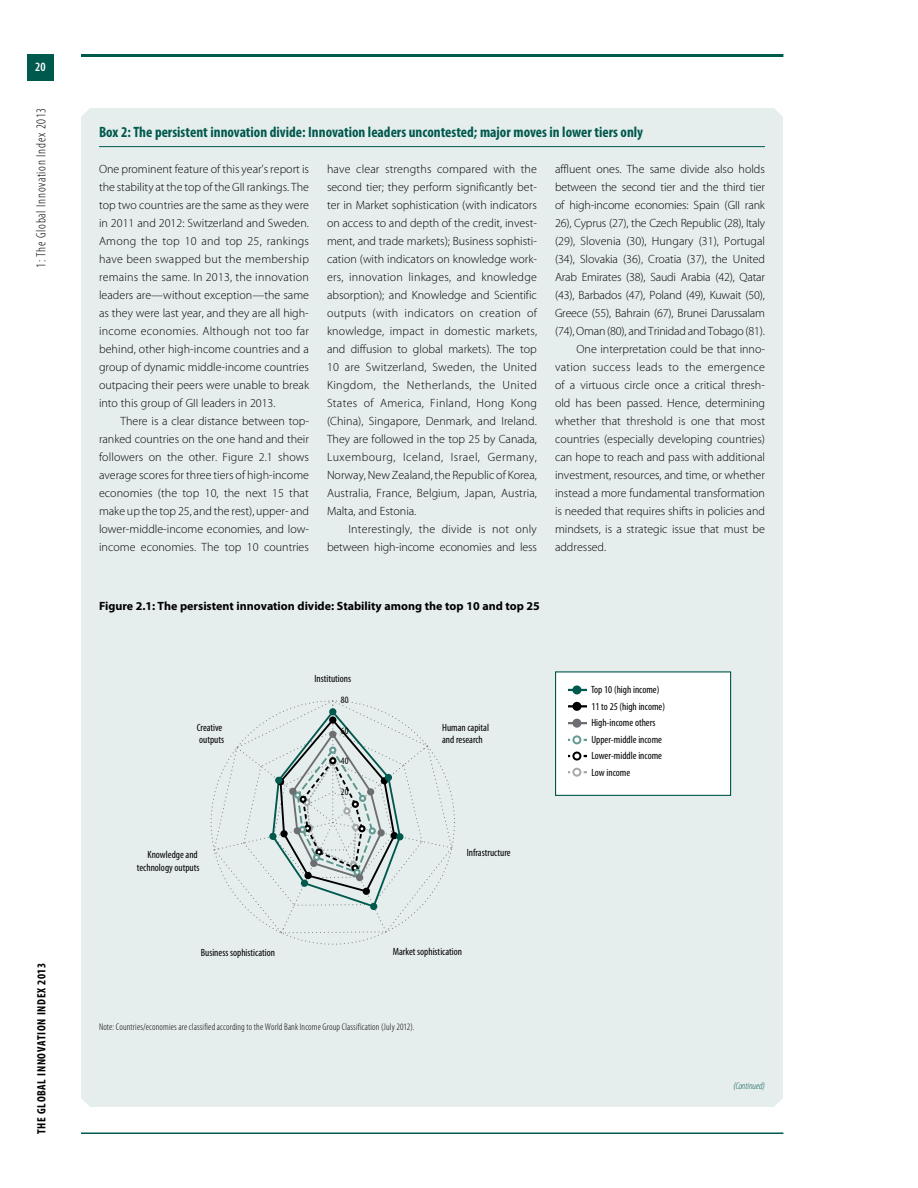
<style>
.page{position:relative;width:918px;height:1188px;background:#fff}
.page>*{position:absolute;margin:0;border:0;box-sizing:border-box;transform-origin:0 0}
.t1{font:700 condensed 15px "Myriad Pro";color:#00594d}
.t2{font:300 condensed 13.5px "Myriad Pro";letter-spacing:.05em;color:#000}
.t3{font:600 condensed 12.75px "Myriad Pro";color:#fff}
.t4{font:300 12px/18px "Myriad Pro";color:#000;text-align:justify}
.t5{font:700 12px "Myriad Pro";color:#000}
.t6{font:300 12px "Myriad Pro";letter-spacing:.025em;color:#000}
.t7{font:700 condensed 12px "Myriad Pro";letter-spacing:.05em;color:#000}
.t8{font:condensed 10.5px/16.5px "Myriad Pro";color:#000}
.t9{font:300 condensed 9.75px "Myriad Pro";letter-spacing:.015em;color:#000}
.t10{font:italic 300 condensed 9.75px "Myriad Pro";color:#00594d}
.t11{font:condensed 9.75px "Myriad Pro";color:#000}
</style>
<div class="page">
<hr style="left:81px;top:1132px;width:702px;height:2px;background:#00594d">
<div style="left:27px;top:54px;width:27px;height:27px;background:#00594d"></div>
<hr style="left:81px;top:54px;width:702px;height:3px;background:#00594d">
<div style="left:81px;top:108px;width:702px;height:999px;background:#e6eeed"></div>
<hr style="left:99px;top:146px;width:666px;height:1px;background:#00594d">
<svg style="left:213px;top:699px;width:240px;height:235px"></svg>
<div style="left:275px;top:777px;width:7px;height:7px;border:2px solid #00594d;border-radius:50%"></div>
<div style="left:556px;top:672px;width:175px;height:123px;background:#fff"></div>
<svg style="left:568px;top:689px;width:18px;height:2px"></svg>
<div style="left:573px;top:686px;width:7px;height:7px;background:#00594e;border-radius:50%"></div>
<div style="left:572px;top:685px;width:9px;height:9px;border:2px solid #00594d;border-radius:50%"></div>
<svg style="left:568px;top:705px;width:18px;height:2px"></svg>
<div style="left:573px;top:703px;width:7px;height:7px;background:#000;border-radius:50%"></div>
<div style="left:572px;top:702px;width:9px;height:9px;border:2px solid #000;border-radius:50%"></div>
<svg style="left:568px;top:722px;width:18px;height:2px"></svg>
<div style="left:573px;top:720px;width:7px;height:7px;background:#6d6e71;border-radius:50%"></div>
<div style="left:572px;top:719px;width:9px;height:9px;border:2px solid #6d6e71;border-radius:50%"></div>
<svg style="left:568px;top:739px;width:18px;height:2px"></svg>
<div style="left:573px;top:736px;width:7px;height:7px;background:#fff;border-radius:50%"></div>
<div style="left:572px;top:735px;width:9px;height:9px;border:2px solid #669b94;border-radius:50%"></div>
<svg style="left:568px;top:755px;width:18px;height:2px"></svg>
<div style="left:573px;top:753px;width:7px;height:7px;background:#fff;border-radius:50%"></div>
<div style="left:572px;top:752px;width:9px;height:9px;border:2px solid #000;border-radius:50%"></div>
<svg style="left:568px;top:771px;width:18px;height:2px"></svg>
<div style="left:573px;top:769px;width:7px;height:7px;background:#fff;border-radius:50%"></div>
<div style="left:572px;top:768px;width:9px;height:9px;border:2px solid #a7a9ac;border-radius:50%"></div>
<div style="left:555px;top:671px;width:176px;height:125px;border:1px solid #00594d"></div>
<p class="t3" style="left:35px;top:60px;width:12px">20</p>
<p class="t2" style="left:34px;top:268px;width:161px;rotate:-90deg">1: The Global Innovation Index 2013</p>
<p class="t7" style="left:35px;top:1134px;width:173px;rotate:-90deg">THE GLOBAL INNOVATION INDEX 2013</p>
<p class="t1" style="left:99px;top:124px;width:546px">Box 2: The persistent innovation divide: Innovation leaders uncontested; major moves in lower tiers only</p>
<p class="t4" style="left:99px;top:160px;width:212px">One prominent feature of this year’s report is the stability at the top of the GII rankings. The top two countries are the same as they were in 2011 and 2012: Switzerland and Sweden.<br>Among the top 10 and top 25, rankings have been swapped but the membership remains the same. In 2013, the innovation leaders are—without exception—the same as they were last year, and they are all high&shy;income economies. Although not too far behind, other high-income countries and a group of dynamic middle-income countries outpacing their peers were unable to break into this group of GII leaders in 2013.</p>
<p class="t4" style="left:99px;top:412px;width:212px;text-indent:22px">There is a clear distance between top&shy;ranked countries on the one hand and their followers on the other. Figure 2.1 shows average scores for three tiers of high-income economies (the top 10, the next 15 that make up the top 25, and the rest), upper- and lower-middle-income economies, and low&shy;income economies. The top 10 countries</p>
<p class="t4" style="left:555px;top:160px;width:211px">affluent ones. The same divide also holds</p>
<p class="t4" style="left:555px;top:178px;width:211px">between the second tier and the third tier</p>
<p class="t4" style="left:555px;top:196px;width:212px">of high-income economies: Spain (GII rank</p>
<p class="t4" style="left:555px;top:214px;width:212px">26), Cyprus (27), the Czech Republic (28), Italy</p>
<p class="t4" style="left:555px;top:232px;width:212px">(29), Slovenia (30), Hungary (31), Portugal</p>
<p class="t4" style="left:555px;top:250px;width:212px">(34), Slovakia (36), Croatia (37), the United</p>
<p class="t4" style="left:555px;top:268px;width:212px">Arab Emirates (38), Saudi Arabia (42), Qatar</p>
<p class="t4" style="left:555px;top:286px;width:212px">(43), Barbados (47), Poland (49), Kuwait (50),</p>
<p class="t4" style="left:555px;top:304px;width:212px">Greece (55), Bahrain (67), Brunei Darussalam</p>
<p class="t4" style="left:555px;top:322px;width:212px">(74), Oman (80), and Trinidad and Tobago (81).</p>
<p class="t4" style="left:577px;top:340px;width:190px">One interpretation could be that inno-</p>
<p class="t6" style="left:555px;top:361px;width:211px">vation success leads to the emergence</p>
<p class="t4" style="left:555px;top:376px;width:212px">of a virtuous circle once a critical thresh-</p>
<p class="t4" style="left:555px;top:394px;width:212px">old has been passed. Hence, determining</p>
<p class="t4" style="left:555px;top:412px;width:212px">whether that threshold is one that most</p>
<p class="t4" style="left:555px;top:430px;width:211px">countries (especially developing countries)</p>
<p class="t4" style="left:555px;top:448px;width:211px">can hope to reach and pass with additional</p>
<p class="t4" style="left:555px;top:466px;width:212px">investment, resources, and time, or whether</p>
<p class="t4" style="left:555px;top:484px;width:211px">instead a more fundamental transformation</p>
<p class="t4" style="left:555px;top:502px;width:212px">is needed that requires shifts in policies and</p>
<p class="t4" style="left:555px;top:520px;width:211px">mindsets, is a strategic issue that must be</p>
<p class="t4" style="left:555px;top:538px;width:53px">addressed.</p>
<p class="t4" style="left:327px;top:160px;width:212px">have clear strengths compared with the second tier; they perform significantly bet&shy;ter in Market sophistication (with indicators on access to and depth of the credit, invest&shy;ment, and trade markets); Business sophisti&shy;cation (with indicators on knowledge work&shy;ers, innovation linkages, and knowledge absorption); and Knowledge and Scientific outputs (with indicators on creation of knowledge, impact in domestic markets, and diffusion to global markets). The top 10 are Switzerland, Sweden, the United Kingdom, the Netherlands, the United States of America, Finland, Hong Kong (China), Singapore, Denmark, and Ireland.<br>They are followed in the top 25 by Canada, Luxembourg, Iceland, Israel, Germany, Norway, New Zealand, the Republic of Korea, Australia, France, Belgium, Japan, Austria, Malta, and Estonia.</p>
<p class="t4" style="left:327px;top:520px;width:211px;text-align:right">Interestingly, the divide is not only between high-income economies and less</p>
<p class="t5" style="left:99px;top:599px;width:442px">Figure 2.1: The persistent innovation divide: Stability among the top 10 and top 25</p>
<p class="t8" style="left:197px;top:721px;width:29px;line-height:12.6px">Creative outputs</p>
<p class="t8" style="left:137px;top:849px;width:64px;line-height:12.6px;text-align:right">Knowledge and technology outputs</p>
<p class="t8" style="left:314px;top:671px;width:38px">Institutions</p>
<p class="t11" style="left:341px;top:695px;width:9px">80</p>
<p class="t8" style="left:591px;top:682px;width:75px">Top 10 (high income)<br>11 to 25 (high income)<br>High-income others<br>Upper-middle income<br>Lower-middle income<br>Low income</p>
<p class="t8" style="left:442px;top:721px;width:48px;line-height:12.6px">Human capital and research</p>
<p class="t11" style="left:341px;top:725px;width:9px">60</p>
<p class="t11" style="left:341px;top:756px;width:9px">40</p>
<p class="t11" style="left:341px;top:786px;width:9px">20</p>
<p class="t8" style="left:467px;top:844px;width:46px">Infrastructure</p>
<p class="t8" style="left:201px;top:945px;width:76px">Business sophistication</p>
<p class="t8" style="left:393px;top:944px;width:71px">Market sophistication</p>
<p class="t9" style="left:99px;top:1021px;width:317px">Note: Countries/economies are classified according to the World Bank Income Group Classification (July 2012).</p>
<p class="t10" style="left:733px;top:1080px;width:33px">(Continued)</p>
</div>
